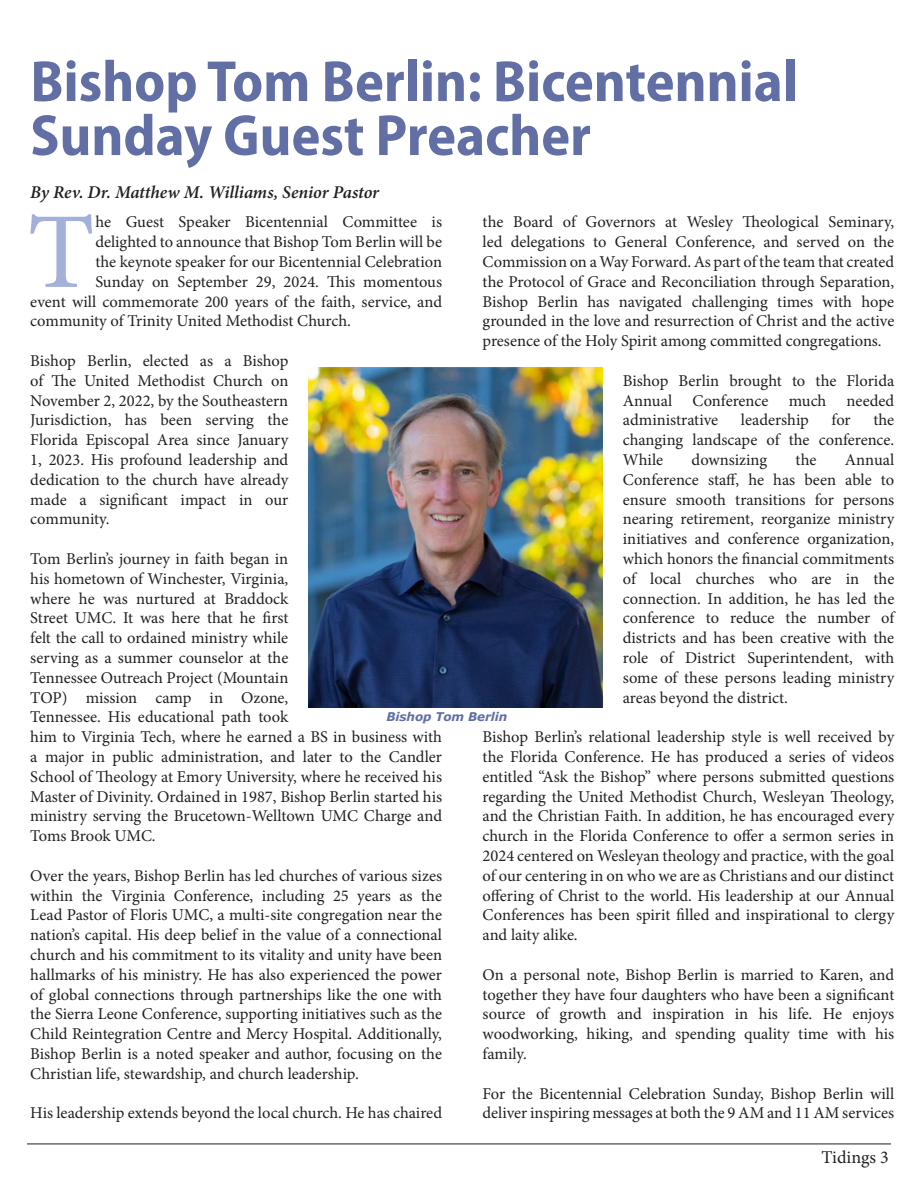
<style>
.page{position:relative;width:918px;height:1188px;background:#fff}
.page>*{position:absolute;margin:0;border:0;box-sizing:border-box;transform-origin:0 0}
.Drop_Cap{font:107.85px "Minion Variable Concept";color:#a3b0d9}
.Article_Heading_Myriad{font:700 semi-condensed 58.5px/54px "Myriad Pro";color:#616fa4}
.Author_Byline{font:italic 600 18px "Minion Pro";letter-spacing:-.005em;color:#231f20}
.t1{font:18px "Minion Pro";color:#231f20}
.Text_Minion{font:16.5px/19.8px "Minion Pro";color:#231f20;text-align:justify}
.Drop_Cap-2{font:16.5px "Minion Pro";color:#231f20}
.t2{font:italic 700 12px "Verdana";letter-spacing:-.01em;color:#616fa4}
</style>
<div class="page">
<hr style="left:27px;top:1144px;width:864px;height:1px;background:#231f20">
<img style="left:309px;top:368px;width:294px;height:340px">
<p class="Article_Heading_Myriad" style="left:30px;top:53px;width:769px">Bishop Tom Berlin: Bicentennial<br>Sunday Guest Preacher</p>
<p class="Author_Byline" style="left:30px;top:180px;width:350px">By Rev. Dr. Matthew M. Williams, Senior Pastor</p>
<p class="Drop_Cap" style="left:27px;top:177px;width:70px">T</p>
<p class="Drop_Cap-2" style="left:95px;top:211px;width:348px">he Guest Speaker Bicentennial Committee is</p>
<p class="Text_Minion" style="left:483px;top:212px;width:413px">the Board of Governors at Wesley Theological Seminary, led delegations to General Conference, and served on the Commission on a Way Forward. As part of the team that created the Protocol of Grace and Reconciliation through Separation, Bishop Berlin has navigated challenging times with hope grounded in the love and resurrection of Christ and the active presence of the Holy Spirit among committed congregations.</p>
<p class="Text_Minion" style="left:623px;top:371px;width:273px">Bishop Berlin brought to the Florida Annual Conference much needed administrative</p>
<p class="Drop_Cap-2" style="left:95px;top:231px;width:348px">delighted to announce that Bishop Tom Berlin will be</p>
<p class="Drop_Cap-2" style="left:95px;top:251px;width:348px">the keynote speaker for our Bicentennial Celebration</p>
<p class="Drop_Cap-2" style="left:95px;top:271px;width:348px">Sunday on September 29, 2024. This momentous</p>
<p class="Drop_Cap-2" style="left:30px;top:290px;width:413px">event will commemorate 200 years of the faith, service, and</p>
<p class="Drop_Cap-2" style="left:30px;top:310px;width:322px">community of Trinity United Methodist Church.</p>
<p class="Text_Minion" style="left:30px;top:351px;width:260px">Bishop Berlin, elected as a Bishop of The United Methodist Church on November 2, 2022, by the Southeastern Jurisdiction, has been serving the Florida Episcopal Area since January 1, 2023. His profound leadership and dedication to the church have already made a significant impact in our community.</p>
<p class="Text_Minion" style="left:30px;top:549px;width:413px;text-align:left">Tom Berlin’s journey in faith began in<br>his hometown of Winchester, Virginia,<br>where he was nurtured at Braddock<br>Street UMC. It was here that he first<br>felt the call to ordained ministry while<br>serving as a summer counselor at the<br>Tennessee Outreach Project (Mountain<br>TOP) mission camp in Ozone,<br>Tennessee. His educational path took<br>him to Virginia Tech, where he earned a BS in business with a major in public administration, and later to the Candler School of Theology at Emory University, where he received his Master of Divinity. Ordained in 1987, Bishop Berlin started his ministry serving the Brucetown-Welltown UMC Charge and Toms Brook UMC.</p>
<p class="Text_Minion" style="left:30px;top:866px;width:413px">Over the years, Bishop Berlin has led churches of various sizes within the Virginia Conference, including 25 years as the Lead Pastor of Floris UMC, a multi-site congregation near the nation’s capital. His deep belief in the value of a connectional church and his commitment to its vitality and unity have been hallmarks of his ministry. He has also experienced the power of global connections through partnerships like the one with the Sierra Leone Conference, supporting initiatives such as the Child Reintegration Centre and Mercy Hospital. Additionally, Bishop Berlin is a noted speaker and author, focusing on the Christian life, stewardship, and church leadership.</p>
<p class="Text_Minion" style="left:30px;top:1103px;width:413px">His leadership extends beyond the local church. He has chaired</p>
<p class="Text_Minion" style="left:623px;top:410px;width:273px;text-indent:251px">the changing landscape of the conference.<br>While</p>
<p class="Text_Minion" style="left:741px;top:410px;width:69px">leadership</p>
<p class="Text_Minion" style="left:832px;top:410px;width:21px">for</p>
<p class="Text_Minion" style="left:623px;top:450px;width:273px;text-indent:222px">Annual Conference staff, he has been able to ensure smooth transitions for persons nearing retirement, reorganize ministry initiatives and conference organization, which honors the financial commitments of local churches who are in the connection. In addition, he has led the conference to reduce the number of districts and has been creative with the role of District Superintendent, with some of these persons leading ministry areas beyond the district.</p>
<p class="Text_Minion" style="left:483px;top:727px;width:413px">Bishop Berlin’s relational leadership style is well received by the Florida Conference. He has produced a series of videos entitled “Ask the Bishop” where persons submitted questions regarding the United Methodist Church, Wesleyan Theology, and the Christian Faith. In addition, he has encouraged every church in the Florida Conference to offer a sermon series in 2024 centered on Wesleyan theology and practice, with the goal of our centering in on who we are as Christians and our distinct offering of Christ to the world. His leadership at our Annual Conferences has been spirit filled and inspirational to clergy and laity alike.</p>
<p class="Text_Minion" style="left:483px;top:965px;width:413px">On a personal note, Bishop Berlin is married to Karen, and together they have four daughters who have been a significant source of growth and inspiration in his life. He enjoys woodworking, hiking, and spending quality time with his family.</p>
<p class="Text_Minion" style="left:483px;top:1084px;width:413px">For the Bicentennial Celebration Sunday, Bishop Berlin will deliver inspiring messages at both the 9 AM and 11 AM services</p>
<p class="Text_Minion" style="left:692px;top:450px;width:77px">downsizing</p>
<p class="Text_Minion" style="left:796px;top:450px;width:22px">the</p>
<p class="t2" style="left:387px;top:708px;width:122px">Bishop Tom Berlin</p>
<p class="t1" style="left:821px;top:1145px;width:69px">Tidings 3</p>
</div>
